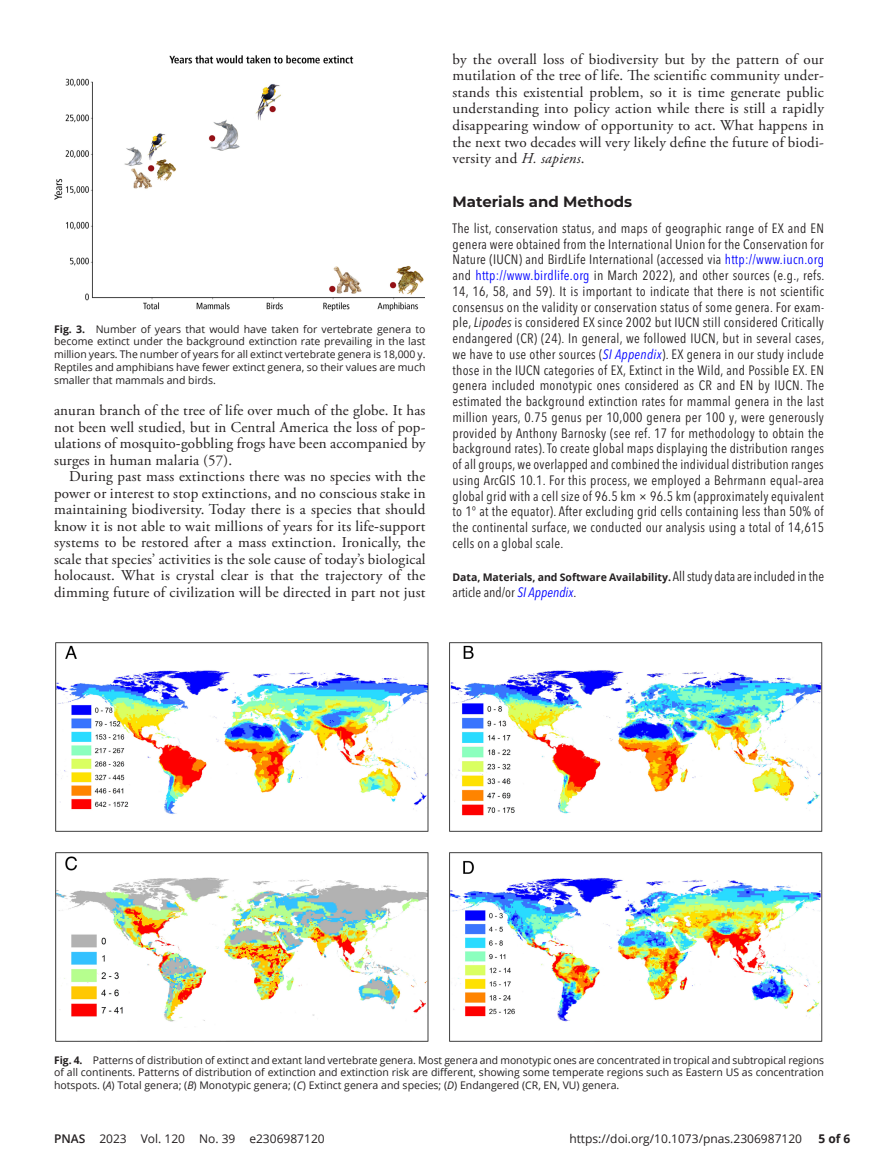
<style>
.page{position:relative;width:878px;height:1175px;background:#fff}
.page>*{position:absolute;margin:0;border:0;box-sizing:border-box;transform-origin:0 0}
.t1{font:15px/16.5px "Adobe Garamond Pro";letter-spacing:.015em;color:#231f20;text-align:justify}
.t2{font:700 15px "Montserrat";color:#231f20}
.t3{font:condensed 13.5px/15.8px "Avenir Next LT Pro";letter-spacing:.02em;color:#231f20;text-align:justify}
.t4{font:condensed 13.5px "Avenir Next LT Pro";color:#231f20}
.t5{font:12px "Open Sans";color:#231f20}
.t6{font:700 12px "Open Sans";color:#231f20}
.t7{font:10.5px/12.8px "Open Sans";color:#231f20;text-align:justify}
.t8{font:700 10.5px "Open Sans";color:#231f20}
.s1{font-weight:700}
.s2{font-family:"STIX"}
.s3{font-style:italic}
.s4{color:#00f}
.s5{font-style:italic;color:#00f}
.s6{font-family:"STIX";font-stretch:normal}
.s7{font-family:"Avenir Next LT Pro";font-weight:400;font-stretch:condensed;font-size:13.5px}
.s8{font-weight:600}
</style>
<div class="page">
<img style="left:55px;top:55px;width:370px;height:255px">
<img style="left:56px;top:642px;width:765px;height:399px">
<p class="t7" style="left:54px;top:322px;width:373px"><span class="s1">Fig. 3.</span> Number of years that would have taken for vertebrate genera to become extinct under the background extinction rate prevailing in the last million years. The number of years for all extinct vertebrate genera is 18,000 y.<br>Reptiles and amphibians have fewer extinct genera, so their values are much smaller that mammals and birds.</p>
<p class="t1" style="left:54px;top:402px;width:373px">anuran branch of the tree of life over much of the globe. It has not been well studied, but in Central America the loss of pop&shy;ulations of mosquito<span class="s2">-</span>gobbling frogs have been accompanied by surges in human malaria (57).</p>
<p class="t1" style="left:54px;top:468px;width:373px;text-indent:15px">During past mass extinctions there was no species with the power or interest to stop extinctions, and no conscious stake in maintaining biodiversity. Today there is a species that should know it is not able to wait millions of years for its life<span class="s2">-</span>support systems to be restored after a mass extinction. Ironically, the scale that species’ activities is the sole cause of today’s biological holocaust. What is crystal clear is that the trajectory of the dimming future of civilization will be directed in part not just</p>
<p class="t1" style="left:452px;top:51px;width:373px">by the overall loss of biodiversity but by the pattern of our mutilation of the tree of life. The scientific community under&shy;stands this existential problem, so it is time generate public understanding into policy action while there is still a rapidly disappearing window of opportunity to act. What happens in the next two decades will very likely define the future of biodi&shy;versity and <span class="s3">H. sapiens</span>.</p>
<p class="t2" style="left:452px;top:190px;width:181px">Materials and Methods</p>
<p class="t3" style="left:452px;top:220px;width:373px">The list, conservation status, and maps of geographic range of EX and EN genera were obtained from the International Union for the Conservation for Nature (IUCN) and BirdLife International (accessed via <span class="s4">http://www.iucn.org </span>and <span class="s4">http://www.birdlife.org</span> in March 2022), and other sources (e.g., refs.<br>14, 16, 58, and 59). It is important to indicate that there is not scientific consensus on the validity or conservation status of some genera. For exam&shy;ple, <span class="s3">Lipodes</span> is considered EX since 2002 but IUCN still considered Critically endangered (CR) (24). In general, we followed IUCN, but in several cases, we have to use other sources (<span class="s5">SI Appendix</span>). EX genera in our study include those in the IUCN categories of EX, Extinct in the Wild, and Possible EX. EN genera included monotypic ones considered as CR and EN by IUCN. The estimated the background extinction rates for mammal genera in the last million years, 0.75 genus per 10,000 genera per 100 y, were generously provided by Anthony Barnosky (see ref. 17 for methodology to obtain the background rates). To create global maps displaying the distribution ranges of all groups, we overlapped and combined the individual distribution ranges using ArcGIS 10.1. For this process, we employed a Behrmann equal<span class="s6">-</span>area global grid with a cell size of 96.5 km × 96.5 km (approximately equivalent to 1° at the equator). After excluding grid cells containing less than 50% of the continental surface, we conducted our analysis using a total of 14,615 cells on a global scale.</p>
<p class="t8" style="left:452px;top:569px;width:373px">Data, Materials, and Software Availability. <span class="s7">All study data are included in the</span></p>
<p class="t4" style="left:452px;top:584px;width:125px">article and/or <span class="s5">SI Appendix</span>.</p>
<p class="t7" style="left:54px;top:1053px;width:771px"><span class="s1">Fig. 4.</span> Patterns of distribution of extinct and extant land vertebrate genera. Most genera and monotypic ones are concentrated in tropical and subtropical regions of all continents. Patterns of distribution of extinction and extinction risk are different, showing some temperate regions such as Eastern US as concentration hotspots. (<span class="s3">A</span>) Total genera; (<span class="s3">B</span>) Monotypic genera; (<span class="s3">C</span>) Extinct genera and species; (<span class="s3">D</span>) Endangered (CR, EN, VU) genera.</p>
<p class="t5" style="left:54px;top:1130px;width:272px"><span class="s8">PNAS</span> 2023 Vol. 120 No. 39 e2306987120</p>
<p class="t5" style="left:569px;top:1130px;width:234px">https://doi.org/10.1073/pnas.2306987120</p>
<p class="t6" style="left:818px;top:1130px;width:34px">5 of 6</p>
</div>
